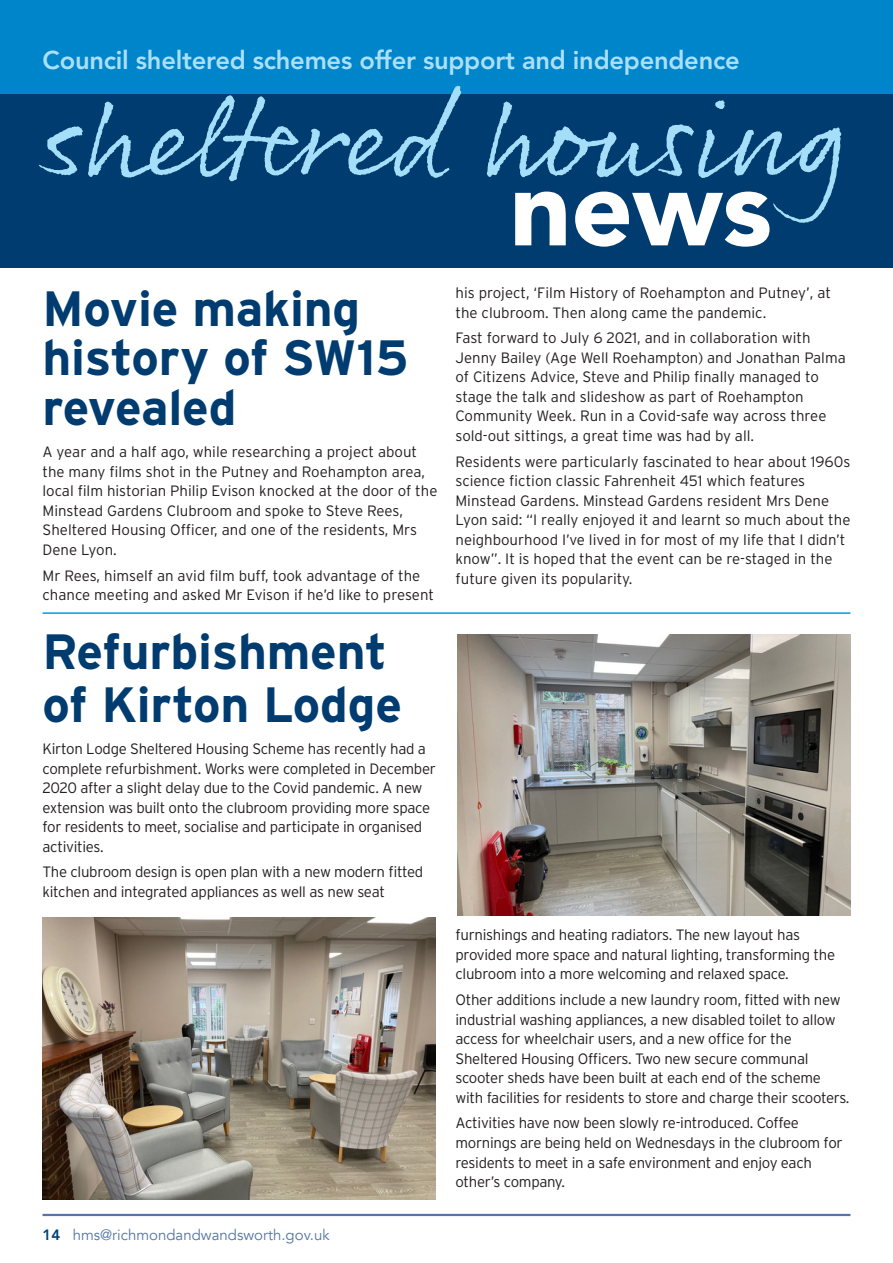
<style>
.page{position:relative;width:893px;height:1263px;background:#fff}
.page>*{position:absolute;margin:0;border:0;box-sizing:border-box;transform-origin:0 0}
.Avenir_-_body{font:120px "Rollerscript Rough";letter-spacing:-.005em;color:#a4def8}
.Avenir_-_body-2{font:900 108px "Avenir LT";color:#fff}
.Interstate_-_heading{font:700 49.5px/49.5px "Interstate";letter-spacing:-.005em;color:#013c70}
.Avenir_-_body-3{font:800 25.5px "Avenir LT";letter-spacing:-.01em;color:#aae0f9}
.Interstate_-_body{font:300 15px/19.5px "Interstate";color:#231f20}
.Interstate_-_body-2{font:300 15px/19.5px "Interstate";letter-spacing:-.02em;color:#231f20}
.t1{font:15px "Avenir";color:#5476a5}
.s1{font-weight:800;color:#004279}
</style>
<div class="page">
<hr style="left:43px;top:1214px;width:807px;height:2px;background:#5476a5">
<div style="left:0;top:0;width:893px;height:94px;background:#0084ca"></div>
<div style="left:0;top:94px;width:893px;height:174px;background:#013c70"></div>
<img style="left:457px;top:635px;width:393px;height:280px">
<hr style="left:43px;top:612px;width:807px;height:2px;background:#009fda">
<img style="left:43px;top:917px;width:393px;height:282px">
<p class="Avenir_-_body-3" style="left:43px;top:45px;width:699px">Council sheltered schemes offer support and independence</p>
<p class="Avenir_-_body" style="left:43px;top:61px;width:809px">sheltered housing</p>
<p class="Avenir_-_body-2" style="left:509px;top:142px;width:264px">news</p>
<p class="Interstate_-_heading" style="left:43px;top:283px;width:367px">Movie making history of SW15 revealed</p>
<p class="Interstate_-_body" style="left:43px;top:442px;width:396px">A year and a half ago, while researching a project about the many films shot in the Putney and Roehampton area, local film historian Philip Evison knocked at the door of the Minstead Gardens Clubroom and spoke to Steve Rees, Sheltered Housing Officer, and one of the residents, Mrs Dene Lyon.</p>
<p class="Interstate_-_body" style="left:43px;top:565px;width:393px">Mr Rees, himself an avid film buff, took advantage of the chance meeting and asked Mr Evison if he’d like to present</p>
<p class="Interstate_-_heading" style="left:43px;top:625px;width:361px;line-height:52.5px">Refurbishment of Kirton Lodge</p>
<p class="Interstate_-_body-2" style="left:43px;top:739px;width:395px">Kirton Lodge Sheltered Housing Scheme has recently had a complete refurbishment. Works were completed in December 2020 after a slight delay due to the Covid pandemic. A new extension was built onto the clubroom providing more space for residents to meet, socialise and participate in organised activities.</p>
<p class="Interstate_-_body-2" style="left:43px;top:862px;width:382px">The clubroom design is open plan with a new modern fitted kitchen and integrated appliances as well as new seat</p>
<p class="t1" style="left:43px;top:1225px;width:289px"><span class="s1">14</span> hms@richmondandwandsworth.gov.uk</p>
<p class="Interstate_-_body" style="left:455px;top:283px;width:377px">his project, ‘Film History of Roehampton and Putney’, at the clubroom. Then along came the pandemic.</p>
<p class="Interstate_-_body" style="left:455px;top:328px;width:392px">Fast forward to July 6 2021, and in collaboration with Jenny Bailey (Age Well Roehampton) and Jonathan Palma of Citizens Advice, Steve and Philip finally managed to stage the talk and slideshow as part of Roehampton Community Week. Run in a Covid-safe way across three sold-out sittings, a great time was had by all.</p>
<p class="Interstate_-_body" style="left:455px;top:452px;width:396px">Residents were particularly fascinated to hear about 1960s science fiction classic Fahrenheit 451 which features Minstead Gardens. Minstead Gardens resident Mrs Dene Lyon said: “I really enjoyed it and learnt so much about the neighbourhood I’ve lived in for most of my life that I didn’t know”. It is hoped that the event can be re-staged in the future given its popularity.</p>
<p class="Interstate_-_body-2" style="left:455px;top:925px;width:381px">furnishings and heating radiators. The new layout has provided more space and natural lighting, transforming the clubroom into a more welcoming and relaxed space.</p>
<p class="Interstate_-_body-2" style="left:455px;top:990px;width:396px">Other additions include a new laundry room, fitted with new industrial washing appliances, a new disabled toilet to allow access for wheelchair users, and a new office for the Sheltered Housing Officers. Two new secure communal scooter sheds have been built at each end of the scheme with facilities for residents to store and charge their scooters.</p>
<p class="Interstate_-_body-2" style="left:455px;top:1113px;width:389px">Activities have now been slowly re-introduced. Coffee mornings are being held on Wednesdays in the clubroom for residents to meet in a safe environment and enjoy each other’s company.</p>
</div>
